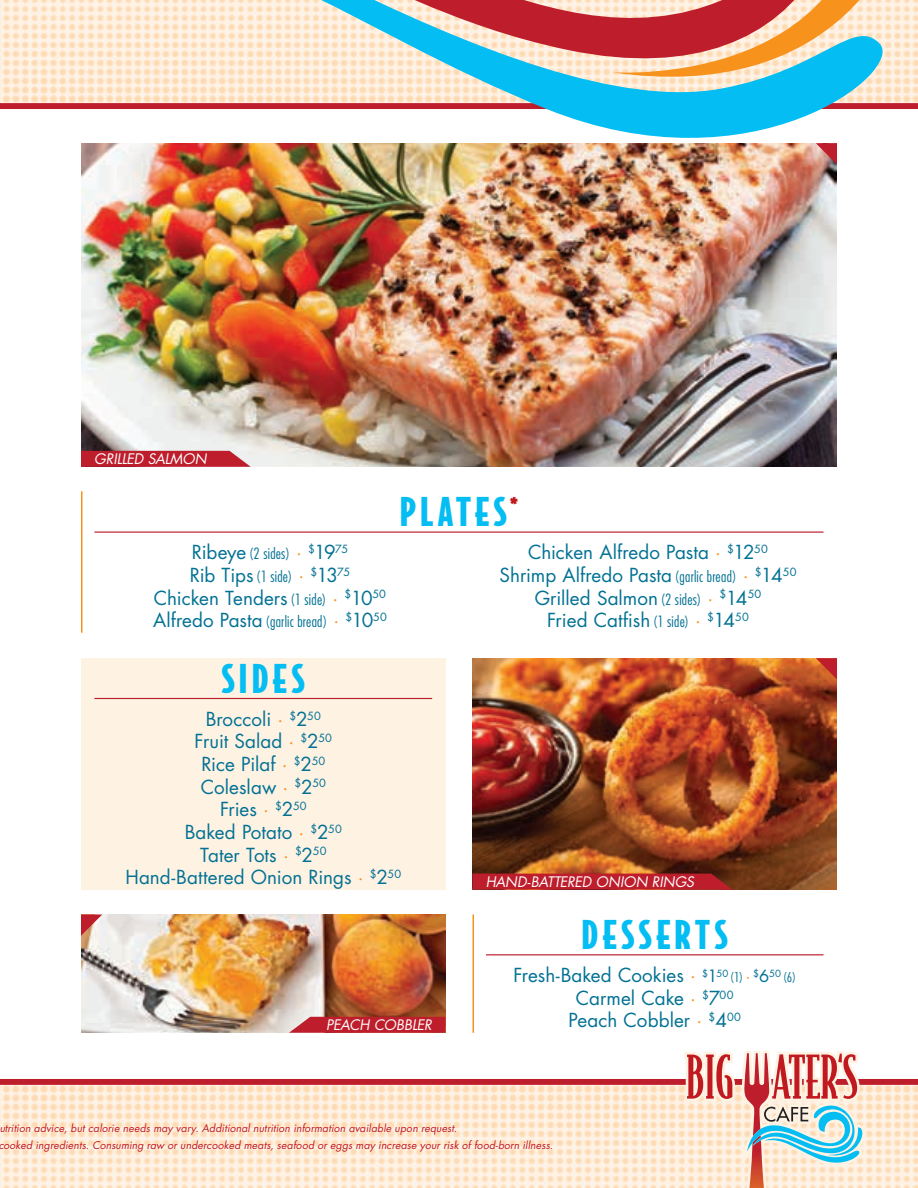
<style>
.page{position:relative;width:918px;height:1188px;background:#fff}
.page>*{position:absolute;margin:0;border:0;box-sizing:border-box;transform-origin:0 0}
.Headline{font:900 37.65px "Bodega Sans";letter-spacing:.1em;color:#04bdf2}
.Menu_Item{font:18.9px "Futura Std";color:#027193}
.Main_Item_Sub{font:italic 14.1px "Futura Std";letter-spacing:-.01em;color:#fff}
.t1{font:italic 10.5px/16.8px "Futura Std";letter-spacing:.01em;color:#c0191f}
.s1{font-weight:300;font-stretch:condensed;font-size:15.15px}
.s2{color:#f7931d}
.s3{font-size:16.5px}
.s4{font-weight:300;font-stretch:condensed;font-size:13.2px}
.s5{font-size:16.5px;color:#f7931d}
</style>
<div class="page">
<img style="left:0;top:0;width:918px;height:103px">
<img style="left:0;top:1085px;width:918px;height:103px">
<div style="left:0;top:103px;width:918px;height:6px;background:#be1d2c"></div>
<div style="left:0;top:1079px;width:918px;height:6px;background:#be1d2c"></div>
<svg style="left:682px;top:955px;width:188px;height:233px"></svg>
<svg style="left:687px;top:1054px;width:45px;height:45px;background:#de837f"></svg>
<svg style="left:744px;top:1053px;width:119px;height:135px;background:#d0bcb8"></svg>
<img style="left:81px;top:143px;width:756px;height:324px">
<img style="left:81px;top:915px;width:365px;height:118px">
<img style="left:472px;top:658px;width:365px;height:232px">
<svg style="left:537px;top:105px;width:292px;height:33px;fill:#04bdf2"></svg>
<svg style="left:186px;top:0;width:723px;height:105px;background:#beb8b3"></svg>
<hr style="left:486px;top:954px;width:338px;height:1px;background:#be1d2c">
<div style="left:81px;top:658px;width:365px;height:232px;background:#fef2e3"></div>
<hr style="left:94px;top:698px;width:338px;height:1px;background:#be1d2c">
<hr style="left:94px;top:532px;width:730px;height:1px;background:#be1d2c">
<svg style="left:81px;top:451px;width:170px;height:16px;background:#c02b39"></svg>
<svg style="left:472px;top:874px;width:260px;height:16px;background:#b81e2a"></svg>
<svg style="left:289px;top:1017px;width:157px;height:16px;background:#c12c39"></svg>
<svg style="left:816px;top:143px;width:21px;height:21px"></svg>
<svg style="left:816px;top:658px;width:21px;height:21px"></svg>
<svg style="left:81px;top:915px;width:21px;height:21px"></svg>
<hr style="left:81px;top:491px;width:1px;height:142px;background:#f7931d">
<hr style="left:472px;top:915px;width:2px;height:118px;background:#f7931d">
<p class="Main_Item_Sub" style="left:94px;top:450px;width:114px">GRILLED SALMON</p>
<p class="Menu_Item" style="left:192px;top:540px;width:158px">Ribeye <span class="s1">(2 sides)</span> <span class="s2">∙</span> <sup>$</sup>19<sup>75</sup></p>
<p class="Menu_Item" style="left:190px;top:563px;width:162px">Rib Tips <span class="s1">(1 side)</span> <span class="s2">∙</span> <sup>$</sup>13<sup>75</sup></p>
<p class="Menu_Item" style="left:154px;top:586px;width:234px">Chicken Tenders <span class="s1">(1 side)</span> <span class="s2">∙</span> <sup>$</sup>10<sup>50</sup></p>
<p class="Menu_Item" style="left:153px;top:608px;width:235px">Alfredo Pasta <span class="s1">(garlic bread)</span> <span class="s2">∙</span> <sup>$</sup>10<sup>50</sup></p>
<p class="Headline" style="left:400px;top:486px;width:120px">PLATES<sup>*</sup></p>
<p class="Menu_Item" style="left:528px;top:540px;width:241px">Chicken Alfredo Pasta <span class="s2">∙</span> <sup>$</sup>12<sup>50</sup></p>
<p class="Menu_Item" style="left:500px;top:563px;width:298px">Shrimp Alfredo Pasta <span class="s1">(garlic bread)</span> <span class="s2">∙</span> <sup>$</sup>14<sup>50</sup></p>
<p class="Menu_Item" style="left:535px;top:586px;width:228px">Grilled Salmon <span class="s1">(2 sides)</span> <span class="s2">∙</span> <sup>$</sup>14<sup>50</sup></p>
<p class="Menu_Item" style="left:547px;top:608px;width:203px">Fried Catfish <span class="s1">(1 side)</span> <span class="s2">∙</span> <sup>$</sup>14<sup>50</sup></p>
<p class="Headline" style="left:221px;top:653px;width:85px">SIDES</p>
<p class="Menu_Item" style="left:206px;top:707px;width:117px">Broccoli <span class="s2">∙</span> <sup>$</sup>2<sup>50</sup></p>
<p class="Menu_Item" style="left:195px;top:729px;width:139px">Fruit Salad <span class="s2">∙</span> <sup>$</sup>2<sup>50</sup></p>
<p class="Menu_Item" style="left:201px;top:752px;width:125px">Rice Pilaf <span class="s2">∙</span> <sup>$</sup>2<sup>50</sup></p>
<p class="Menu_Item" style="left:201px;top:775px;width:127px">Coleslaw <span class="s2">∙</span> <sup>$</sup>2<sup>50</sup></p>
<p class="Menu_Item" style="left:220px;top:797px;width:88px">Fries <span class="s2">∙</span> <sup>$</sup>2<sup>50</sup></p>
<p class="Menu_Item" style="left:185px;top:820px;width:159px">Baked Potato <span class="s2">∙</span> <sup>$</sup>2<sup>50</sup></p>
<p class="Menu_Item" style="left:200px;top:843px;width:128px">Tater Tots <span class="s2">∙</span> <sup>$</sup>2<sup>50</sup></p>
<p class="Menu_Item" style="left:125px;top:865px;width:277px">Hand-Battered Onion Rings <span class="s2">∙</span> <sup>$</sup>2<sup>50</sup></p>
<p class="Main_Item_Sub" style="left:326px;top:1016px;width:107px">PEACH COBBLER</p>
<p class="Main_Item_Sub" style="left:486px;top:873px;width:210px">HAND-BATTERED ONION RINGS</p>
<p class="Headline" style="left:581px;top:909px;width:149px">DESSERTS</p>
<p class="Menu_Item" style="left:513px;top:963px;width:284px">Fresh-Baked Cookies <span class="s2">∙</span> <sup>$</sup><span class="s3">1</span><sup>50</sup> <span class="s4">(1)</span> <span class="s5">∙</span> <sup>$</sup><span class="s3">6</span><sup>50</sup> <span class="s4">(6)</span></p>
<p class="Menu_Item" style="left:576px;top:986px;width:159px">Carmel Cake <span class="s2">∙</span> <sup>$</sup>7<sup>00</sup></p>
<p class="Menu_Item" style="left:569px;top:1008px;width:174px">Peach Cobbler <span class="s2">∙</span> <sup>$</sup>4<sup>00</sup></p>
<p class="t1" style="left:-2px;top:1120px;width:556px">utrition advice, but calorie needs may vary. Additional nutrition information available upon request.<br>cooked ingredients. Consuming raw or undercooked meats, seafood or eggs may increase your risk of food-born illness.</p>
</div>
